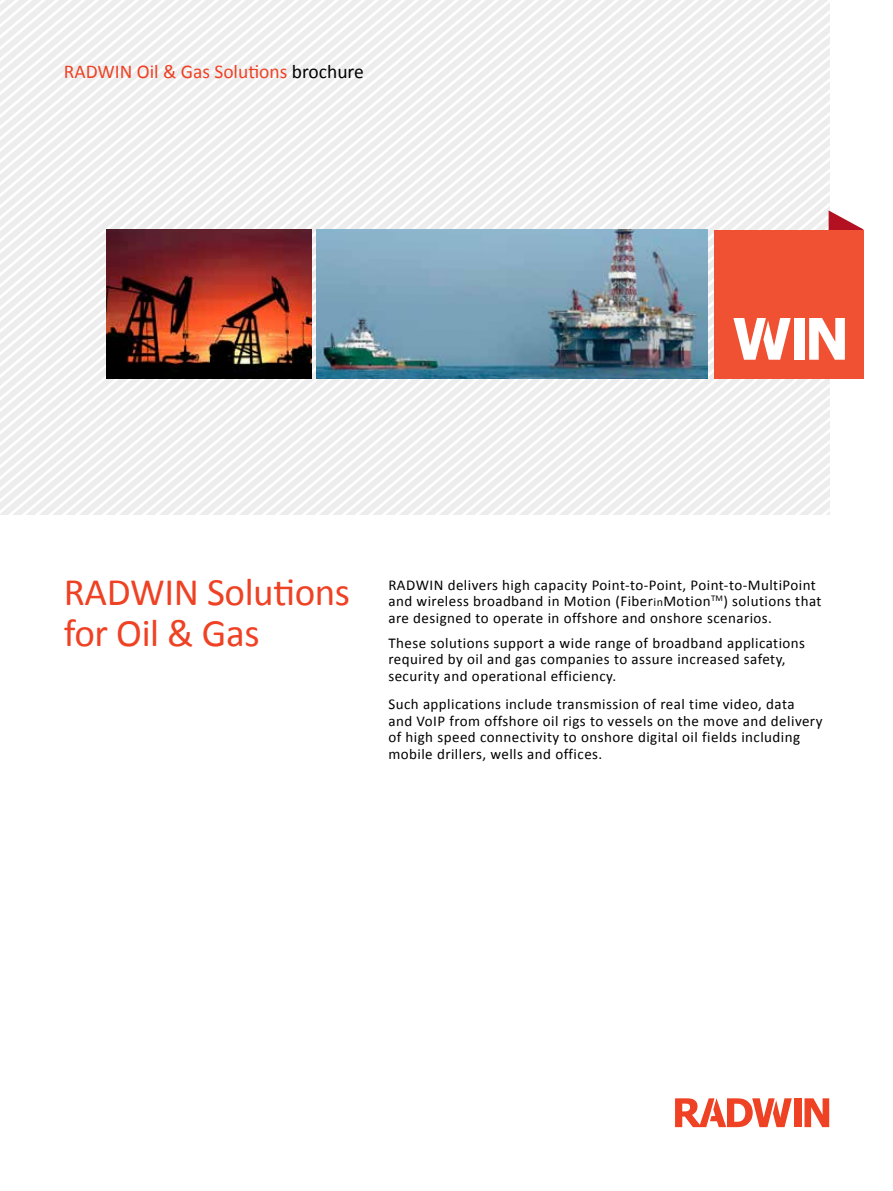
<style>
.page{position:relative;width:893px;height:1191px;background:#fff}
.page>*{position:absolute;margin:0;border:0;box-sizing:border-box;transform-origin:0 0}
.t1{font:39px/41px "Calibri";letter-spacing:-.01em;color:#ef4123}
.t2{font:19.5px "Calibri";color:#ef4123}
.t3{font:15px/16.5px "Calibri";letter-spacing:.03em;color:#000}
.s1{color:#000}
.s2{font-size:12px}
</style>
<div class="page">
<svg style="left:0;top:0;width:829px;height:514px"></svg>
<div style="left:794px;top:1098px;width:7px;height:29px;background:#ef4123"></div>
<svg style="left:804px;top:1098px;width:25px;height:29px"></svg>
<svg style="left:675px;top:1098px;width:117px;height:29px"></svg>
<img style="left:316px;top:230px;width:391px;height:148px">
<svg style="left:829px;top:210px;width:35px;height:44px"></svg>
<div style="left:714px;top:230px;width:149px;height:148px;background:#f05133"></div>
<div style="left:794px;top:318px;width:11px;height:42px;background:#fff"></div>
<svg style="left:809px;top:318px;width:36px;height:42px"></svg>
<svg style="left:733px;top:318px;width:58px;height:42px"></svg>
<img style="left:107px;top:230px;width:204px;height:148px">
<h2 class="t2" style="left:64px;top:60px;width:302px">RADWIN Oil &amp; Gas Solutions <span class="s1">brochure</span></h2>
<h1 class="t1" style="left:64px;top:571px;width:288px">RADWIN Solutions for Oil &amp; Gas</h1>
<p class="t3" style="left:388px;top:576px;width:435px">RADWIN delivers high capacity Point-to-Point, Point-to-MultiPoint and wireless broadband in Motion (Fiber<span class="s2">in</span>Motion<sup>TM</sup>) solutions that are designed to operate in offshore and onshore scenarios.</p>
<p class="t3" style="left:388px;top:634px;width:418px">These solutions support a wide range of broadband applications required by oil and gas companies to assure increased safety, security and operational efficiency.</p>
<p class="t3" style="left:388px;top:696px;width:436px">Such applications include transmission of real time video, data<br>and VoIP from offshore oil rigs to vessels on the move and delivery of high speed connectivity to onshore digital oil fields including mobile drillers, wells and offices.</p>
</div>
